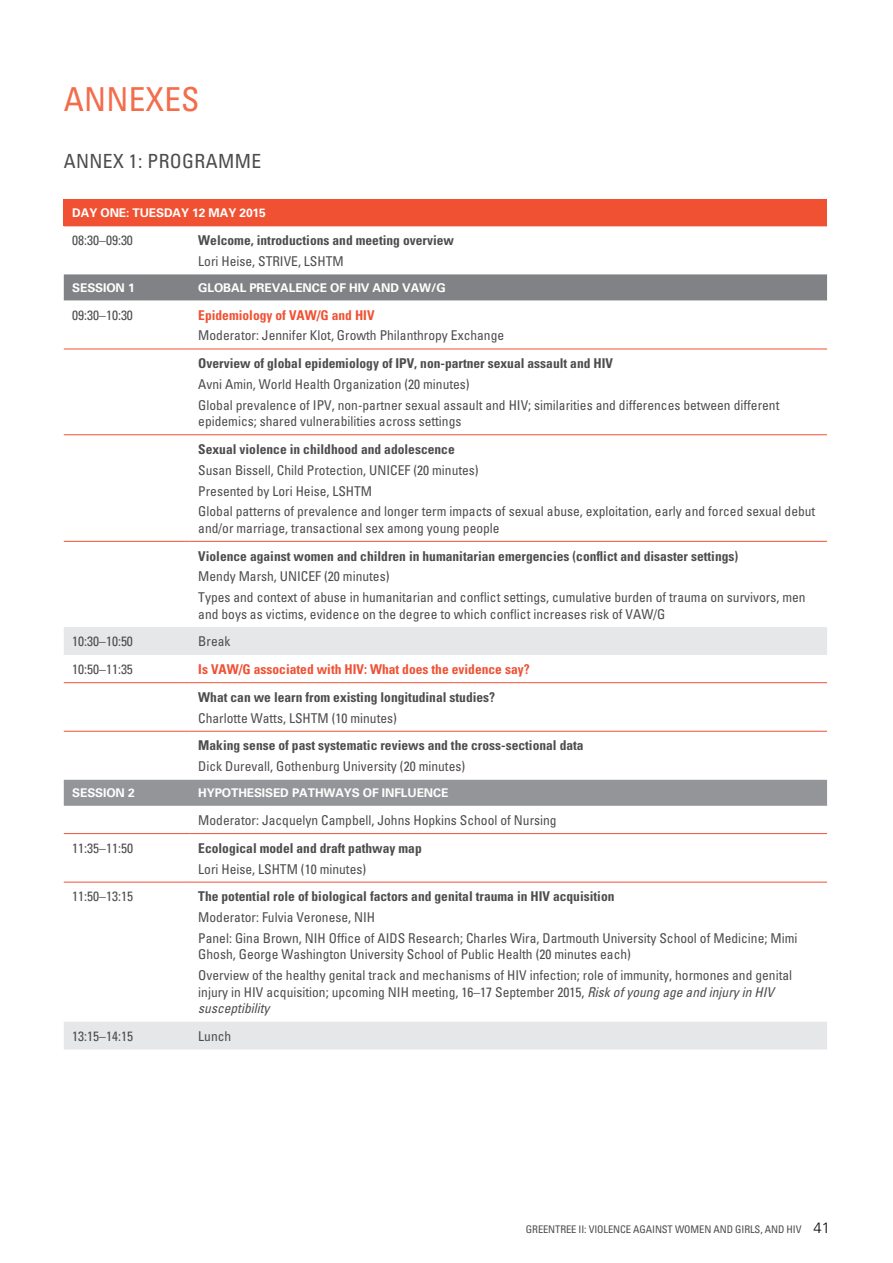
<style>
.page{position:relative;width:893px;height:1263px;background:#fff}
.page>*{position:absolute;margin:0;border:0;box-sizing:border-box;transform-origin:0 0}
.t1{font:condensed 33px "Univers";letter-spacing:.01em;color:#f36d4b}
.t2{font:condensed 19.5px "Univers";letter-spacing:.02em;color:#4d4d4f}
.t3{font:condensed 13.5px/20.7px "Univers";color:#4d4d4f}
.t4{font:700 condensed 13.5px "Univers";color:#4d4d4f}
.t5{font:700 condensed 13.5px "Univers";color:#f05133}
.t6{font:700 12px "Univers";letter-spacing:-.01em;color:#fff}
.t7{font:condensed 10.5px "Univers";letter-spacing:-.01em;color:#4d4d4f}
.s1{font-style:italic}
.s2{font-weight:300;font-stretch:normal;font-size:15px;color:#000}
</style>
<div class="page">
<div style="left:64px;top:200px;width:763px;height:26px;background:#f05133"></div>
<div style="left:64px;top:274px;width:763px;height:26px;background:#808285"></div>
<svg style="left:64px;top:627px;width:763px;height:422px"></svg>
<div style="left:64px;top:780px;width:763px;height:26px;background:#939598"></div>
<hr style="left:64px;top:349px;width:126px;height:1px;background:#f05133">
<hr style="left:190px;top:349px;width:637px;height:1px;background:#f05133">
<hr style="left:64px;top:434px;width:126px;height:1px;background:#f05133">
<hr style="left:190px;top:434px;width:637px;height:1px;background:#f05133">
<hr style="left:64px;top:541px;width:126px;height:1px;background:#f05133">
<hr style="left:190px;top:541px;width:637px;height:1px;background:#f05133">
<hr style="left:64px;top:682px;width:126px;height:1px;background:#f05133">
<hr style="left:190px;top:682px;width:637px;height:1px;background:#f05133">
<hr style="left:64px;top:731px;width:126px;height:1px;background:#f05133">
<hr style="left:190px;top:731px;width:637px;height:1px;background:#f05133">
<hr style="left:64px;top:833px;width:126px;height:1px;background:#f05133">
<hr style="left:190px;top:833px;width:637px;height:1px;background:#f05133">
<hr style="left:64px;top:882px;width:126px;height:1px;background:#f05133">
<hr style="left:190px;top:882px;width:637px;height:1px;background:#f05133">
<h1 class="t1" style="left:64px;top:79px;width:137px">Annexes</h1>
<h2 class="t2" style="left:64px;top:149px;width:199px">Annex 1: Programme</h2>
<p class="t6" style="left:72px;top:206px;width:86px">DAY ONE: TUESDA</p>
<p class="t6" style="left:181px;top:206px;width:86px">Y 12 MAY 2015</p>
<p class="t3" style="left:72px;top:230px;width:62px">08:30–09:30</p>
<p class="t4" style="left:198px;top:232px;width:257px">Welcome, introductions and meeting overview</p>
<p class="t3" style="left:198px;top:251px;width:147px">Lori Heise, STR IVE, LS HTM</p>
<p class="t6" style="left:72px;top:281px;width:64px">SESSION 1</p>
<p class="t6" style="left:198px;top:281px;width:249px">GLOBAL PREVALENCE OF HIV AND VAW/G</p>
<p class="t3" style="left:72px;top:304px;width:62px">09:30–10:30</p>
<p class="t5" style="left:198px;top:307px;width:178px">Epidemiology of VAW/G and HIV</p>
<p class="t3" style="left:198px;top:325px;width:307px">Moderator: Jennifer Klot, Growth Philanthropy Exchange</p>
<p class="t4" style="left:198px;top:355px;width:416px">Overview of global epidemiology of IPV, non-partner sexual assault and HIV</p>
<p class="t3" style="left:198px;top:374px;width:583px">Avni Amin, World Health O rganization (20 minutes)<br>Global prevalence of IPV, non-partner sexual assault and HIV; similarities and differences between different</p>
<p class="t3" style="left:198px;top:411px;width:265px">epidemics; shared vulnerabilities across settings</p>
<p class="t4" style="left:198px;top:441px;width:258px">Sexual violence in childhood and adolescence</p>
<p class="t3" style="left:198px;top:459px;width:619px">Susan Bissell, Child Protection, UN ICEF (20 minutes)<br>Presented by Lori Heise, LS HTM<br>Global patterns of prevalence and longer term impacts of sexual abuse, exploitation, early and forced sexual debut</p>
<p class="t3" style="left:198px;top:517px;width:303px">and/or marriage, transactional sex among young people</p>
<p class="t4" style="left:198px;top:547px;width:541px">Violence against women and children in humanitarian emergencies (conflict and disaster settings)</p>
<p class="t3" style="left:198px;top:566px;width:609px">Mendy Marsh, UN ICEF (20 minutes)<br>Types and context of abuse in humanitarian and conflict settings, cumulative burden of trauma on survivors, men</p>
<p class="t3" style="left:198px;top:603px;width:438px">and boys as victims, evidence on the degree to which conflict increases risk of VAW</p>
<p class="t3" style="left:653px;top:603px;width:14px">/G</p>
<p class="t3" style="left:72px;top:631px;width:62px">10:30–10:50</p>
<p class="t3" style="left:198px;top:631px;width:34px">Break</p>
<p class="t3" style="left:72px;top:659px;width:62px">10:50–11:35</p>
<p class="t5" style="left:198px;top:661px;width:333px">Is VAW/G associated with HIV: What does the evidence say?</p>
<p class="t4" style="left:198px;top:689px;width:298px">What can we learn from existing longitudinal studies?</p>
<p class="t3" style="left:198px;top:707px;width:200px">Charlotte Watts, LS HTM (10 minutes)</p>
<p class="t4" style="left:198px;top:737px;width:387px">Making sense of past systematic reviews and the cross-sectional data</p>
<p class="t3" style="left:198px;top:756px;width:268px">Dick D urevall, Gothenburg University (20 minutes)</p>
<p class="t6" style="left:72px;top:786px;width:64px">SESSION 2</p>
<p class="t6" style="left:198px;top:786px;width:252px">HYPOTHESIS ED PATHWAYS OF INFLUENCE</p>
<p class="t3" style="left:198px;top:810px;width:360px">Moderator: Jacquelyn Campbell, Johns Hopkins School of Nursing</p>
<p class="t3" style="left:72px;top:837px;width:62px">11:35–11:50</p>
<p class="t4" style="left:198px;top:840px;width:225px">Ecological model and draft pathway map</p>
<p class="t3" style="left:198px;top:858px;width:169px">Lori Heise, LS HTM (10 minutes)</p>
<p class="t3" style="left:72px;top:886px;width:62px">11:50–13:15</p>
<p class="t4" style="left:198px;top:888px;width:418px">The potential role of biological factors and genital trauma in HIV acquisition</p>
<p class="t3" style="left:198px;top:907px;width:601px">Moderator: Fulvia Veronese, N IH<br>Panel: Gina Brown, N IH Office of AIDS Research; Charles Wira, Dartmouth University School of Medicine; Mimi</p>
<p class="t3" style="left:198px;top:944px;width:595px">Ghosh, George Washington University School of Public Health (20 minutes each)<br>Overview of the healthy genital track and mechanisms of HIV infection; role of immunity, hormones and genital</p>
<p class="t3" style="left:198px;top:983px;width:577px;line-height:16.5px">injury in HIV acquisition; upcoming N IH meeting, 16–17 September 2015, <span class="s1">Risk of young age and injury in HIV susceptibility</span></p>
<p class="t3" style="left:72px;top:1025px;width:62px">13:15–14:15</p>
<p class="t3" style="left:198px;top:1025px;width:34px">Lunch</p>
<p class="t7" style="left:526px;top:1223px;width:306px">Greentree II: Vi olence agai nst Women and Gi rls, and HIV <span class="s2">41</span></p>
</div>
